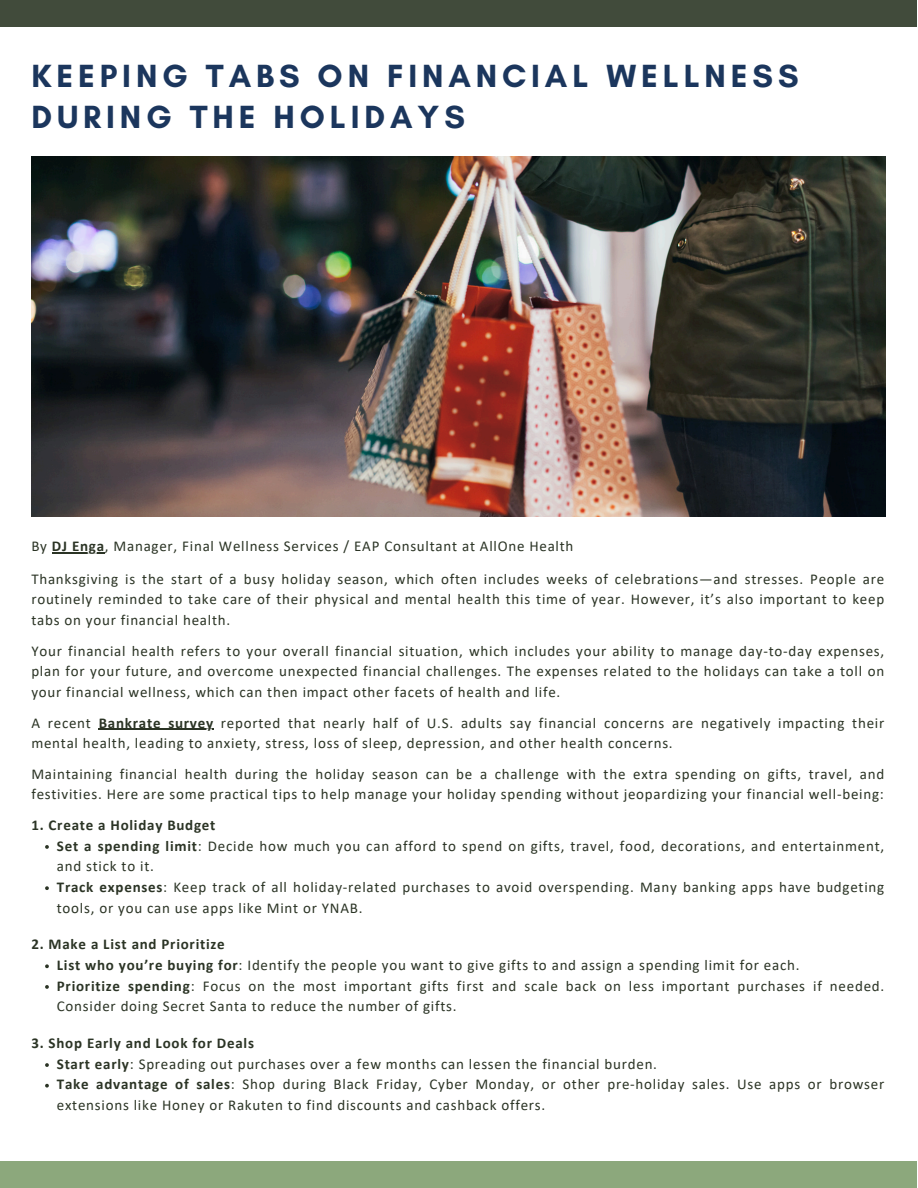
<style>
.page{position:relative;width:918px;height:1188px;background:#fff}
.page>*{position:absolute;margin:0;border:0;box-sizing:border-box;transform-origin:0 0}
.t1{font:700 32.7px/40.5px "Glacial Indifference";letter-spacing:.15em;color:#1b365d}
.t2{font:15px/20.5px "Calibri";letter-spacing:.05em;color:#2b3425}
.t3{font:700 15px "Calibri";letter-spacing:.05em;color:#2b3425}
.s1{font-weight:700}
</style>
<div class="page">
<div style="left:0;top:0;width:917px;height:27px;background:#414b3b"></div>
<div style="left:0;top:1162px;width:916px;height:26px;background:#8ca87c"></div>
<img style="left:31px;top:156px;width:854px;height:360px">
<hr style="left:52px;top:552px;width:53px;height:1px;background:#2b3425">
<hr style="left:99px;top:729px;width:115px;height:1px;background:#2b3425">
<svg style="left:45px;top:845px;width:4px;height:4px"></svg>
<svg style="left:45px;top:886px;width:4px;height:4px"></svg>
<svg style="left:45px;top:964px;width:4px;height:4px"></svg>
<svg style="left:45px;top:985px;width:4px;height:4px"></svg>
<svg style="left:45px;top:1063px;width:4px;height:4px"></svg>
<svg style="left:45px;top:1084px;width:4px;height:4px"></svg>
<p class="t1" style="left:31px;top:55px;width:769px">KEEPING TABS ON FINANCIAL WELLNESS<br>DURING THE HOLIDAYS</p>
<p class="t2" style="left:31px;top:537px;width:544px">By <span class="s1">DJ Enga</span>, Manager, Final Wellness Services / EAP Consultant at AllOne Health</p>
<h1 class="t2" style="left:31px;top:570px;width:854px">Thanksgiving is the start of a busy holiday season, which often includes weeks of celebrations—and stresses. People are</h1>
<p class="t2" style="left:31px;top:590px;width:854px">routinely reminded to take care of their physical and mental health this time of year. However, it’s also important to keep tabs on your financial health.</p>
<p class="t2" style="left:31px;top:642px;width:854px">Your financial health refers to your overall financial situation, which includes your ability to manage day-to-day expenses,</p>
<p class="t2" style="left:31px;top:662px;width:854px">plan for your future, and overcome unexpected financial challenges. The expenses related to the holidays can take a toll on your financial wellness, which can then impact other facets of health and life.</p>
<p class="t2" style="left:31px;top:714px;width:61px">A recent</p>
<p class="t2" style="left:31px;top:714px;width:854px;text-indent:67px"><span class="s1">Bankrate survey</span> reported that nearly half of U.S. adults say financial concerns are negatively impacting their mental health, leading to anxiety, stress, loss of sleep, depression, and other health concerns.</p>
<p class="t2" style="left:31px;top:765px;width:854px">Maintaining financial health during the holiday season can be a challenge with the extra spending on gifts, travel, and</p>
<p class="t2" style="left:31px;top:785px;width:854px">festivities. Here are some practical tips to help manage your holiday spending without jeopardizing your financial well-being:</p>
<p class="t3" style="left:31px;top:819px;width:186px">1. Create a Holiday Budget</p>
<p class="t2" style="left:57px;top:837px;width:829px"><span class="s1">Set a spending limit</span>: Decide how much you can afford to spend on gifts, travel, food, decorations, and entertainment, and stick to it.</p>
<h2 class="t2" style="left:57px;top:878px;width:829px"><span class="s1">Track expenses</span>: Keep track of all holiday-related purchases to avoid overspending. Many banking apps have budgeting tools, or you can use apps like Mint or YNAB.</h2>
<p class="t3" style="left:31px;top:938px;width:195px">2. Make a List and Prioritize</p>
<p class="t2" style="left:57px;top:956px;width:744px"><span class="s1">List who you’re buying for</span>: Identify the people you want to give gifts to and assign a spending limit for each.</p>
<h2 class="t2" style="left:57px;top:977px;width:829px"><span class="s1">Prioritize spending</span>: Focus on the most important gifts first and scale back on less important purchases if needed.<br>Consider doing Secret Santa to reduce the number of gifts.</h2>
<p class="t3" style="left:31px;top:1037px;width:224px">3. Shop Early and Look for Deals</p>
<p class="t2" style="left:57px;top:1055px;width:602px"><span class="s1">Start early</span>: Spreading out purchases over a few months can lessen the financial burden.</p>
<h2 class="t2" style="left:57px;top:1075px;width:829px"><span class="s1">Take advantage of sales</span>: Shop during Black Friday, Cyber Monday, or other pre-holiday sales. Use apps or browser extensions like Honey or Rakuten to find discounts and cashback offers.</h2>
</div>
